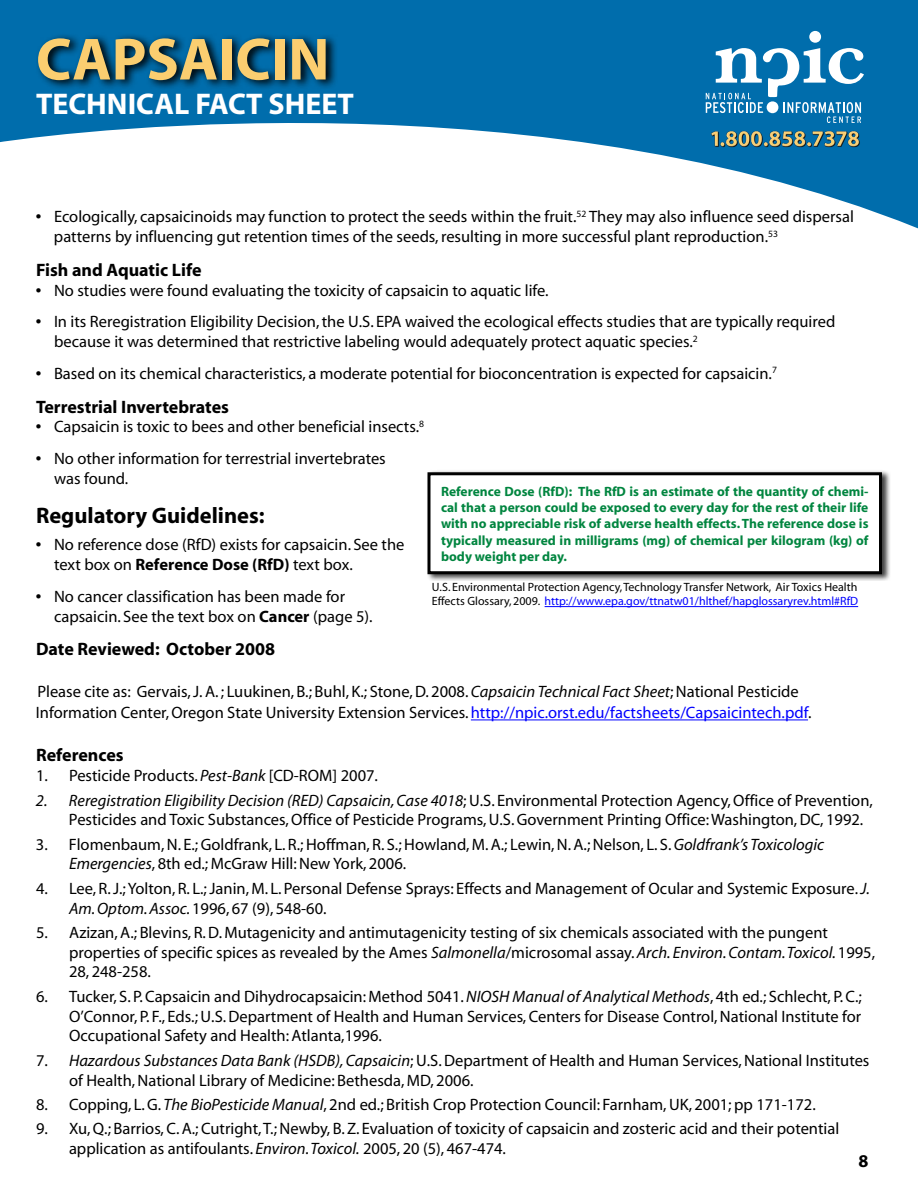
<style>
.page{position:relative;width:918px;height:1188px;background:#fff}
.page>*{position:absolute;margin:0;border:0;box-sizing:border-box;transform-origin:0 0}
.t1{font:700 60px "Myriad";color:#fbce70}
.t2{font:700 30px "Myriad";color:#fff}
.t3{font:700 22.5px "Myriad";color:#000}
.t4{font:700 18px "Myriad";color:#000}
.t5{font:16.5px/19.8px "Myriad";color:#000}
.t6{font:700 13.5px/16.2px "Myriad";color:#00853f;text-align:justify}
.t7{font:12px/14.4px "Myriad";color:#000}
.s1{font-weight:700}
.s2{font-style:italic}
.s3{color:#00f}
</style>
<div class="page">
<svg style="left:0;top:0;width:917px;height:228px;fill:#006dac"></svg>
<svg style="left:706px;top:31px;width:158px;height:57px"></svg>
<svg style="left:35px;top:32px;width:304px;height:58px;background:#004871"></svg>
<img style="left:680px;top:88px;width:216px;height:108px">
<svg style="left:917px;top:0;width:1px;height:228px"></svg>
<hr style="left:471px;top:720px;width:337px;height:1px;background:#00f">
<div style="left:426px;top:470px;width:465px;height:111px;background:#000;opacity:.75"></div>
<div style="left:429px;top:474px;width:451px;height:99px;background:#fff"></div>
<div style="left:428px;top:472px;width:454px;height:102px;border:3px solid #000"></div>
<hr style="left:545px;top:606px;width:313px;height:1px;background:#00f">
<h1 class="t1" style="left:36px;top:28px;width:295px">CAPSAICIN</h1>
<h2 class="t2" style="left:36px;top:88px;width:319px">TECHNICAL FACT SHEET</h2>
<p class="t5" style="left:54px;top:208px;width:801px;text-indent:-18px"><span class="s1">•</span> Ecologically, capsaicinoids may function to protect the seeds within the fruit.<sup>52</sup> They may also influence seed dispersal patterns by influencing gut retention times of the seeds, resulting in more successful plant reproduction.<sup>53</sup></p>
<p class="t4" style="left:36px;top:260px;width:167px">Fish and Aquatic Life</p>
<p class="t5" style="left:36px;top:281px;width:514px"><span class="s1">•</span> No studies were found evaluating the toxicity of capsaicin to aquatic life.</p>
<p class="t5" style="left:54px;top:313px;width:783px;text-indent:-18px"><span class="s1">•</span> In its Reregistration Eligibility Decision, the U.S. EPA waived the ecological effects studies that are typically required because it was determined that restrictive labeling would adequately protect aquatic species.<sup>2</sup></p>
<p class="t5" style="left:36px;top:364px;width:742px"><span class="s1">•</span> Based on its chemical characteristics, a moderate potential for bioconcentration is expected for capsaicin.<sup>7</sup></p>
<p class="t4" style="left:36px;top:397px;width:195px">Terrestrial Invertebrates</p>
<p class="t5" style="left:36px;top:418px;width:390px"><span class="s1">•</span> Capsaicin is toxic to bees and other beneficial insects.<sup>8</sup></p>
<p class="t5" style="left:54px;top:449px;width:333px;text-indent:-18px"><span class="s1">•</span> No other information for terrestrial invertebrates was found.</p>
<h3 class="t3" style="left:36px;top:504px;width:230px">Regulatory Guidelines:</h3>
<p class="t5" style="left:54px;top:536px;width:352px;text-indent:-18px"><span class="s1">•</span> No reference dose (RfD) exists for capsaicin. See the text box on <span class="s1">Reference Dose (RfD)</span> text box.</p>
<p class="t5" style="left:54px;top:587px;width:320px;text-indent:-18px"><span class="s1">•</span> No cancer classification has been made for capsaicin. See the text box on <span class="s1">Cancer</span> (page 5).</p>
<p class="t4" style="left:36px;top:640px;width:241px">Date Reviewed: October 2008</p>
<p class="t5" style="left:36px;top:681px;width:777px;line-height:21.6px">Please cite as: Gervais, J. A. ; Luukinen, B.; Buhl, K.; Stone, D. 2008. <span class="s2">Capsaicin Technical Fact Sheet</span>; National Pesticide<br>Information Center, Oregon State University Extension Services. <span class="s3">http://npic.orst.edu/factsheets/Capsaicintech.pdf</span>.</p>
<p class="t4" style="left:36px;top:746px;width:89px">References</p>
<p class="t5" style="left:36px;top:767px;width:344px">1. Pesticide Products. <span class="s2">Pest-Bank</span> [CD-ROM] 2007.</p>
<p class="t5" style="left:69px;top:791px;width:805px;text-indent:-33px"><span class="s2">2. Reregistration Eligibility Decision (RED) Capsaicin, Case 4018</span>; U.S. Environmental Protection Agency, Office of Prevention,<br>Pesticides and Toxic Substances, Office of Pesticide Programs, U.S. Government Printing Office: Washington, DC, 1992.</p>
<p class="t5" style="left:69px;top:835px;width:757px;text-indent:-33px">3. Flomenbaum, N. E.; Goldfrank, L. R.; Hoffman, R. S.; Howland, M. A.; Lewin, N. A.; Nelson, L. S. <span class="s2">Goldfrank’s Toxicologic<br>Emergencies</span>, 8th ed.; McGraw Hill: New York, 2006.</p>
<p class="t5" style="left:69px;top:879px;width:802px;text-indent:-33px">4. Lee, R. J.; Yolton, R. L.; Janin, M. L. Personal Defense Sprays: Effects and Management of Ocular and Systemic Exposure. <span class="s2">J.<br>Am. Optom. Assoc.</span> 1996, 67 (9), 548-60.</p>
<p class="t5" style="left:69px;top:923px;width:808px;text-indent:-33px">5. Azizan, A.; Blevins, R. D. Mutagenicity and antimutagenicity testing of six chemicals associated with the pungent properties of specific spices as revealed by the Ames <span class="s2">Salmonella</span>/microsomal assay. <span class="s2">Arch. Environ. Contam. Toxicol.</span> 1995,<br>28, 248-258.</p>
<p class="t5" style="left:69px;top:987px;width:794px;text-align:justify;text-indent:-33px">6. Tucker, S. P. Capsaicin and Dihydrocapsaicin: Method 5041. <span class="s2">NIOSH Manual of Analytical Methods</span>, 4th ed.; Schlecht, P. C.; O’Connor, P. F., Eds.; U.S. Department of Health and Human Services, Centers for Disease Control, National Institute for Occupational Safety and Health: Atlanta,1996.</p>
<p class="t5" style="left:69px;top:1051px;width:802px;text-indent:-33px">7. <span class="s2">Hazardous Substances Data Bank (HSDB), Capsaicin</span>; U.S. Department of Health and Human Services, National Institutes of Health, National Library of Medicine: Bethesda, MD, 2006.</p>
<p class="t5" style="left:36px;top:1095px;width:781px">8. Copping, L. G. <span class="s2">The BioPesticide Manual</span>, 2nd ed.; British Crop Protection Council: Farnham, UK, 2001; pp 171-172.</p>
<p class="t5" style="left:69px;top:1119px;width:772px;text-indent:-33px">9. Xu, Q.; Barrios, C. A.; Cutright, T.; Newby, B. Z. Evaluation of toxicity of capsaicin and zosteric acid and their potential application as antifoulants. <span class="s2">Environ. Toxicol.</span> 2005, 20 (5), 467-474.</p>
<p class="t6" style="left:441px;top:484px;width:429px">Reference Dose (RfD): The RfD is an estimate of the quantity of chemi&shy;cal that a person could be exposed to every day for the rest of their life with no appreciable risk of adverse health effects. The reference dose is typically measured in milligrams (mg) of chemical per kilogram (kg) of body weight per day.</p>
<p class="t7" style="left:432px;top:580px;width:428px">U.S. Environmental Protection Agency, Technology Transfer Network, Air Toxics Health<br>Effects Glossary, 2009. <span class="s3">http://www.epa.gov/ttnatw01/hlthef/hapglossaryrev.html#RfD</span></p>
<p class="t4" style="left:859px;top:1152px;width:11px">8</p>
</div>
